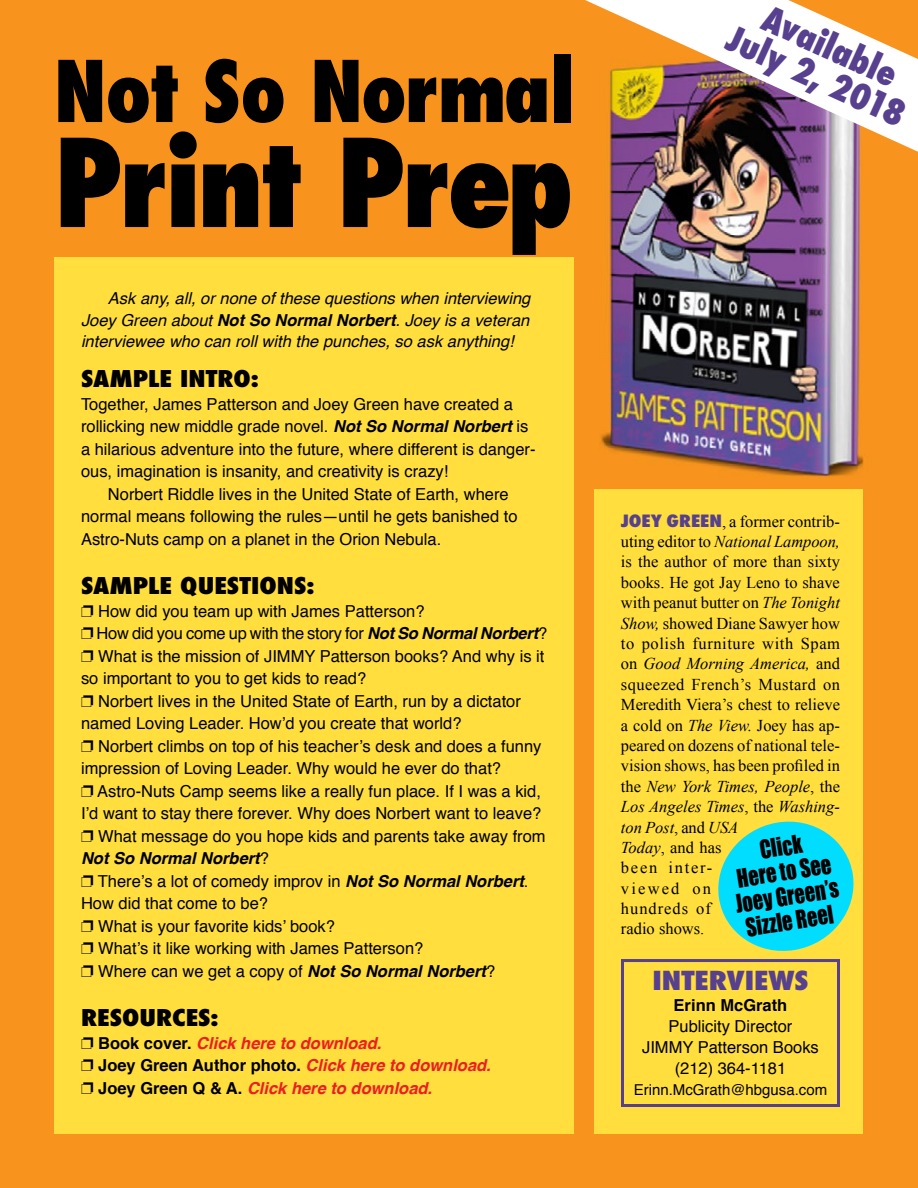
<style>
.page{position:relative;width:918px;height:1188px;background:#fff}
.page>*{position:absolute;margin:0;border:0;box-sizing:border-box;transform-origin:0 0}
.t1{font:800 condensed 118.5px "Futura";letter-spacing:-.02em;color:#000}
.t2{font:800 condensed 82.5px "Futura";letter-spacing:-.01em;color:#000}
.t3{font:800 condensed 34.5px/33px "Futura";color:#57408e;text-align:center}
.t4{font:800 condensed 25.5px "Futura";color:#57408e;scale:1.2 1}
.t5{font:23.7px/24.8px "Impact";color:#000;text-align:center;scale:.87 1}
.t6{font:800 condensed 22.5px "Futura";color:#000;scale:1.2 1}
.t7{font:16.5px/22.5px "Helvetica";color:#000}
.t8{font:16.5px/20.4px "Times New Roman";color:#000}
.t9{font:italic 16.5px/22.5px "Helvetica";color:#000;text-align:right}
.t10{font:italic 700 16.5px/22.5px "Helvetica";color:#ed1d24}
.t11{font:700 16.5px "Helvetica";color:#000}
.t12{font:15px "Helvetica";color:#000}
.s1{font-weight:700}
.s2{font-weight:700;font-style:italic}
.s3{color:#000}
.s4{font-style:normal;color:#000}
.s5{font-family:"Futura";font-weight:800;font-stretch:condensed;color:#57408e}
.s6{font-style:italic}
</style>
<div class="page">
<img style="left:0;top:0;width:918px;height:1188px">
<div style="left:54px;top:257px;width:520px;height:877px;background:#ffde3d"></div>
<img style="left:585px;top:0;width:333px;height:152px">
<div style="left:594px;top:489px;width:269px;height:645px;background:#ffde3d"></div>
<svg style="left:718px;top:821px;width:136px;height:130px"></svg>
<div style="left:621px;top:959px;width:219px;height:148px;border:3px solid #57408e"></div>
<h2 class="t2" style="left:54px;top:35px;width:521px">Not So Normal</h2>
<h1 class="t1" style="left:54px;top:102px;width:521px">Print Prep</h1>
<p class="t9" style="left:81px;top:287px;width:451px">Ask any, all, or none of these questions when interviewing<br>Joey Green about <span class="s1">Not So Normal Norbert</span>. Joey is a veteran</p>
<p class="t9" style="left:81px;top:330px;width:434px">interviewee who can roll with the punches, so ask anything!</p>
<h3 class="t6" style="left:81px;top:364px;width:150px">SAMPLE INTRO:</h3>
<p class="t7" style="left:81px;top:393px;width:434px">Together, James Patterson and Joey Green have created a</p>
<p class="t7" style="left:81px;top:416px;width:449px">rollicking new middle grade novel. <span class="s2">Not So Normal Norbert</span> is</p>
<p class="t7" style="left:81px;top:438px;width:456px">a hilarious adventure into the future, where different is danger-</p>
<p class="t7" style="left:81px;top:461px;width:369px">ous, imagination is insanity, and creativity is crazy!</p>
<p class="t7" style="left:108px;top:483px;width:402px">Norbert Riddle lives in the United State of Earth, where</p>
<p class="t7" style="left:81px;top:506px;width:438px">normal means following the rules—until he gets banished to</p>
<p class="t7" style="left:81px;top:528px;width:362px">Astro-Nuts camp on a planet in the Orion Nebula.</p>
<h3 class="t6" style="left:81px;top:571px;width:196px">SAMPLE QUESTIONS:</h3>
<p class="t7" style="left:81px;top:600px;width:468px">❐ How did you team up with James Patterson?<br>❐ How did you come up with the story for <span class="s2">Not So Normal Norbert</span>? ❐ What is the mission of JIMMY Patterson books? And why is it so important to you to get kids to read?<br>❐ Norbert lives in the United State of Earth, run by a dictator named Loving Leader. How’d you create that world?<br>❐ Norbert climbs on top of his teacher’s desk and does a funny impression of Loving Leader. Why would he ever do that?<br>❐ Astro-Nuts Camp seems like a really fun place. If I was a kid, I’d want to stay there forever. Why does Norbert want to leave? ❐ What message do you hope kids and parents take away from <span class="s2">Not So Normal Norbert</span>?<br>❐ There’s a lot of comedy improv in <span class="s2">Not So Normal Norbert</span>.<br>How did that come to be?<br>❐ What is your favorite kids’ book?<br>❐ What’s it like working with James Patterson?<br>❐ Where can we get a copy of <span class="s2">Not So Normal Norbert</span>?</p>
<h3 class="t6" style="left:81px;top:1003px;width:116px">RESOURCES:</h3>
<p class="t10" style="left:81px;top:1032px;width:411px"><span class="s3">❐</span> <span class="s4">Book cover.</span> Click here to download.<br><span class="s3">❐</span> <span class="s4">Joey Green Author photo.</span> Click here to download. <span class="s3">❐</span> <span class="s4">Joey Green Q &amp; A.</span> Click here to download.</p>
<h3 class="t3" style="left:749px;top:-8px;width:193px;rotate:24deg">Available<br>July 2, 2018</h3>
<p class="t8" style="left:621px;top:511px;width:221px"><span class="s5">JOEY GREEN</span>, a former contrib&shy;uting editor to <span class="s6">National Lampoon, </span>is the author of more than sixty books. He got Jay Leno to shave with peanut butter on <span class="s6">The Tonight<br>Show,</span> showed Diane Sawyer how to polish furniture with Spam on <span class="s6">Good Morning America,</span> and squeezed French’s Mustard on<br>Meredith Viera’s chest to relieve a cold on <span class="s6">The View.</span> Joey has ap&shy;peared on dozens of national tele&shy;vision shows, has been profiled in the <span class="s6">New York Times, People</span>, the<br><span class="s6">Los Angeles Times</span>, the <span class="s6">Washing&shy;ton Post</span>, and <span class="s6">USA<br>Today</span>, and has<br>been inter-<br>viewed on<br>hundreds of<br>radio shows.</p>
<h3 class="t5" style="left:726px;top:842px;width:121px;rotate:-9deg">Click<br>Here to See<br>Joey Green’s<br>Sizzle Reel</h3>
<h3 class="t4" style="left:652px;top:963px;width:132px">INTERVIEWS</h3>
<p class="t11" style="left:674px;top:991px;width:115px">Erinn McGrath</p>
<p class="t7" style="left:642px;top:1016px;width:178px;line-height:21px;text-align:center">Publicity Director<br>JIMMY Patterson Books (212) 364-1181</p>
<p class="t12" style="left:634px;top:1078px;width:195px">Erinn.McGrath@hbgusa.com</p>
</div>
